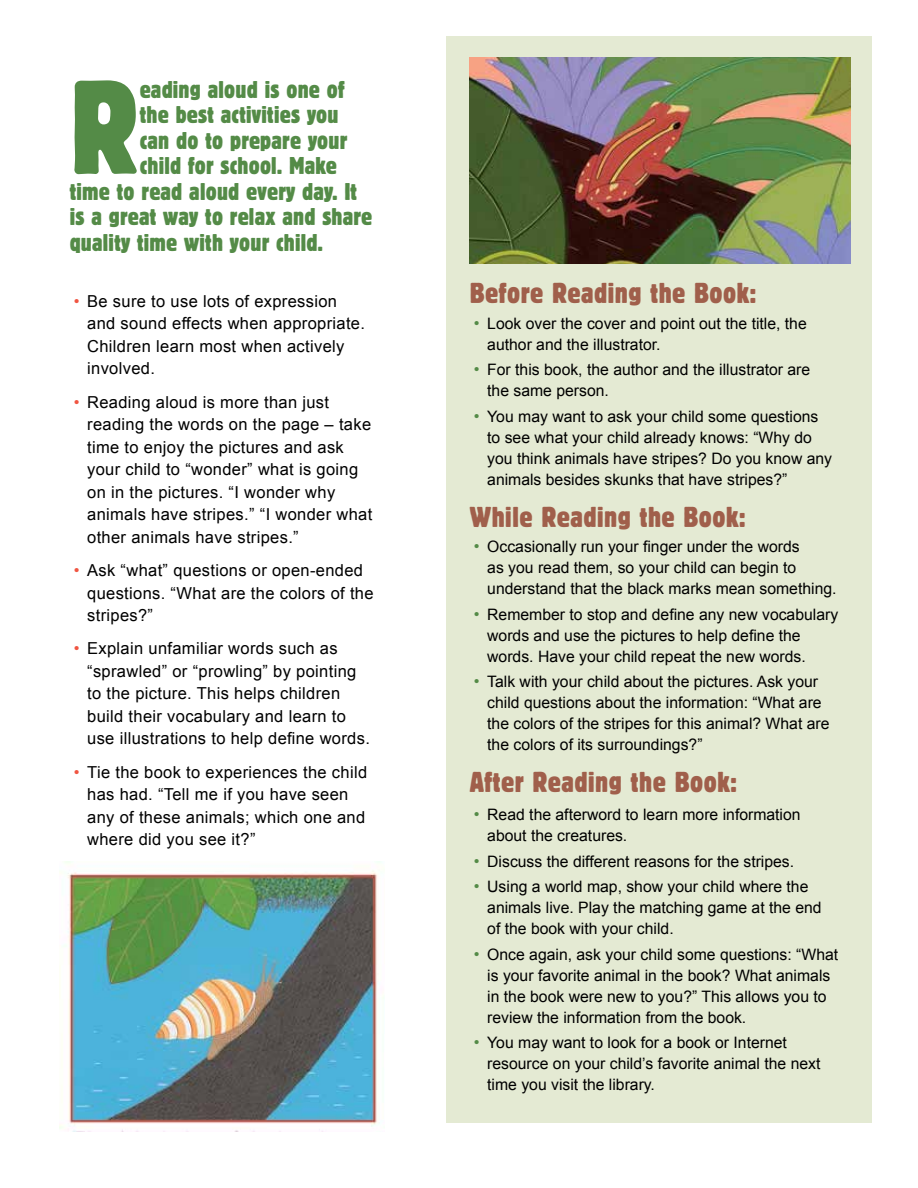
<style>
.page{position:relative;width:918px;height:1188px;background:#fff}
.page>*{position:absolute;margin:0;border:0;box-sizing:border-box;transform-origin:0 0}
.t1{font:condensed 131.85px "Block BE";color:#548b47}
.t2{font:condensed 28.5px "Block BE";letter-spacing:.02em;color:#a05f4b}
.t3{font:condensed 24px "Block BE";letter-spacing:.01em;color:#548b47}
.t4{font:16.5px/22.5px "Arial";letter-spacing:.02em;color:#000}
.t5{font:15.75px/21px "Arial";color:#000}
.s1{color:#f05542}
.s2{font-size:16.5px;color:#548b47}
</style>
<div class="page">
<div style="left:446px;top:37px;width:426px;height:1086px;background:#e4ead3"></div>
<img style="left:470px;top:57px;width:381px;height:207px">
<img style="left:60px;top:862px;width:318px;height:270px">
<h1 class="t1" style="left:70px;top:52px;width:70px">R</h1>
<h3 class="t3" style="left:140px;top:75px;width:206px">eading aloud is one of</h3>
<h3 class="t3" style="left:140px;top:101px;width:200px">the best activities you</h3>
<h3 class="t3" style="left:140px;top:126px;width:209px">can do to prepare your</h3>
<h3 class="t3" style="left:140px;top:152px;width:199px">child for school. Make</h3>
<h3 class="t3" style="left:70px;top:177px;width:289px">time to read aloud every day. It</h3>
<h3 class="t3" style="left:70px;top:203px;width:304px">is a great way to relax and share</h3>
<h3 class="t3" style="left:70px;top:228px;width:255px">quality time with your child.</h3>
<p class="t4" style="left:87px;top:290px;width:279px;text-indent:-13px"><span class="s1">•</span> Be sure to use lots of expression and sound effects when appropriate.<br>Children learn most when actively involved.</p>
<p class="t4" style="left:87px;top:391px;width:287px;text-indent:-13px"><span class="s1">•</span> Reading aloud is more than just reading the words on the page – take time to enjoy the pictures and ask your child to “wonder” what is going on in the pictures. “I wonder why animals have stripes.” “I wonder what other animals have stripes.”</p>
<p class="t4" style="left:87px;top:559px;width:288px;text-indent:-13px"><span class="s1">•</span> Ask “what” questions or open-ended questions. “What are the colors of the stripes?”</p>
<p class="t4" style="left:87px;top:637px;width:284px;text-indent:-13px"><span class="s1">•</span> Explain unfamiliar words such as “sprawled” or “prowling” by pointing to the picture. This helps children build their vocabulary and learn to use illustrations to help define words.</p>
<p class="t4" style="left:87px;top:761px;width:281px;text-indent:-13px"><span class="s1">•</span> Tie the book to experiences the child has had. “Tell me if you have seen any of these animals; which one and where did you see it?”</p>
<h2 class="t2" style="left:470px;top:277px;width:288px">Before Reading the Book:</h2>
<p class="t5" style="left:487px;top:313px;width:321px;text-indent:-14px"><span class="s2">•</span> Look over the cover and point out the title, the author and the illustrator.</p>
<p class="t5" style="left:487px;top:359px;width:325px;text-indent:-14px"><span class="s2">•</span> For this book, the author and the illustrator are the same person.</p>
<p class="t5" style="left:487px;top:406px;width:346px;text-indent:-14px"><span class="s2">•</span> You may want to ask your child some questions to see what your child already knows: “Why do you think animals have stripes? Do you know any animals besides skunks that have stripes?”</p>
<h2 class="t2" style="left:470px;top:500px;width:278px">While Reading the Book:</h2>
<p class="t5" style="left:487px;top:536px;width:351px;text-indent:-14px"><span class="s2">•</span> Occasionally run your finger under the words<br>as you read them, so your child can begin to understand that the black marks mean something.</p>
<p class="t5" style="left:487px;top:604px;width:353px;text-indent:-14px"><span class="s2">•</span> Remember to stop and define any new vocabulary words and use the pictures to help define the words. Have your child repeat the new words.</p>
<p class="t5" style="left:487px;top:671px;width:344px;text-indent:-14px"><span class="s2">•</span> Talk with your child about the pictures. Ask your child questions about the information: “What are the colors of the stripes for this animal? What are the colors of its surroundings?”</p>
<h2 class="t2" style="left:470px;top:766px;width:269px">After Reading the Book:</h2>
<p class="t5" style="left:487px;top:804px;width:315px;text-indent:-14px"><span class="s2">•</span> Read the afterword to learn more information about the creatures.</p>
<p class="t5" style="left:474px;top:851px;width:322px"><span class="s2">•</span> Discuss the different reasons for the stripes.</p>
<p class="t5" style="left:487px;top:876px;width:336px;text-indent:-14px"><span class="s2">•</span> Using a world map, show your child where the animals live. Play the matching game at the end of the book with your child.</p>
<p class="t5" style="left:487px;top:944px;width:353px;text-indent:-14px"><span class="s2">•</span> Once again, ask your child some questions: “What is your favorite animal in the book? What animals in the book were new to you?” This allows you to review the information from the book.</p>
<p class="t5" style="left:487px;top:1033px;width:335px;text-indent:-14px"><span class="s2">•</span> You may want to look for a book or Internet resource on your child’s favorite animal the next time you visit the library.</p>
</div>
